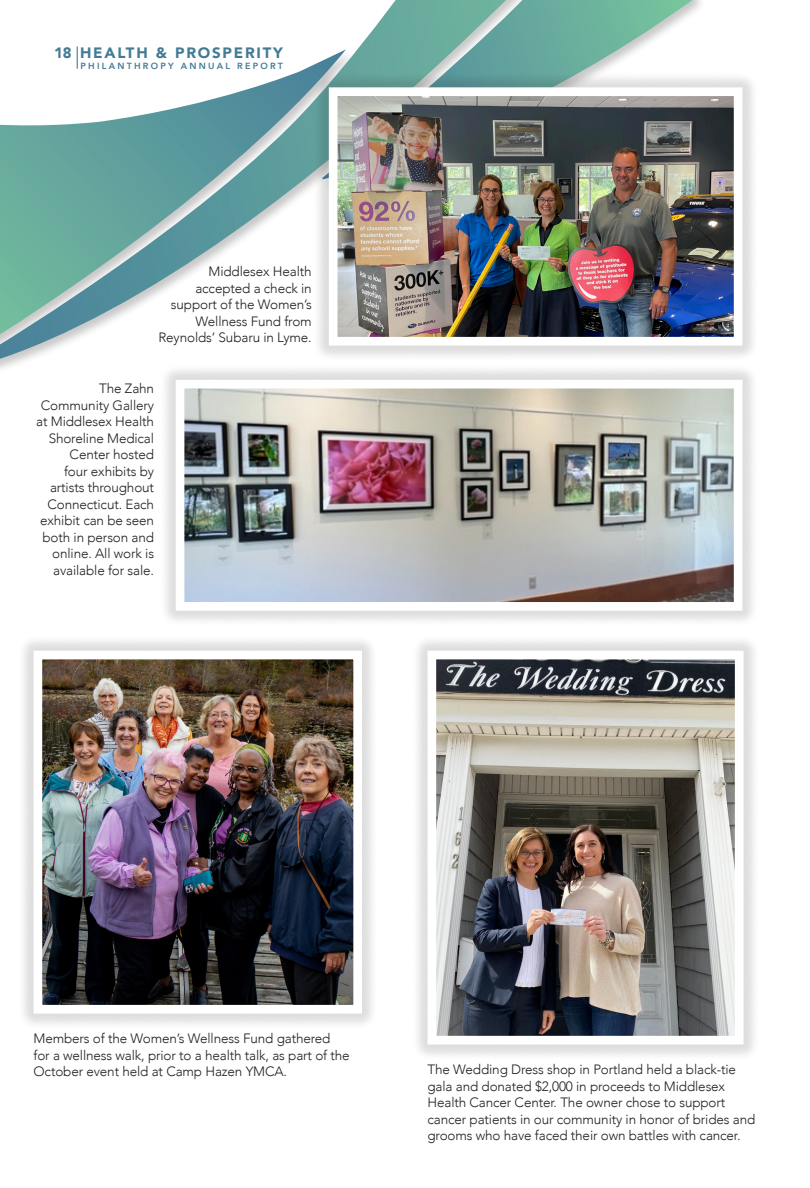
<style>
.page{position:relative;width:810px;height:1188px;background:#fff}
.page>*{position:absolute;margin:0;border:0;box-sizing:border-box;transform-origin:0 0}
.t1{font:900 15px "Avenir";letter-spacing:.12em;color:#437b95}
.STDHeader{font:300 13.5px/16.5px "Avenir";letter-spacing:-.01em;color:#231f20}
.t2{font:800 8.85px "Avenir";letter-spacing:.25em;color:#437b95}
</style>
<div class="page">
<svg style="left:661px;top:0;width:33px;height:34px"></svg>
<svg style="left:0;top:0;width:661px;height:369px"></svg>
<svg style="left:77px;top:47px;width:1px;height:22px"></svg>
<div style="left:17px;top:634px;width:361px;height:396px;background:#231f20;opacity:.15"></div>
<img style="left:44px;top:661px;width:308px;height:343px">
<div style="left:34px;top:651px;width:328px;height:363px;border:9px solid #fff"></div>
<div style="left:312px;top:71px;width:447px;height:291px;background:#231f20;opacity:.15"></div>
<img style="left:339px;top:97px;width:393px;height:239px">
<div style="left:329px;top:87px;width:413px;height:259px;border:9px solid #fff"></div>
<div style="left:159px;top:363px;width:600px;height:264px;background:#231f20;opacity:.15"></div>
<img style="left:186px;top:390px;width:547px;height:211px">
<div style="left:176px;top:380px;width:567px;height:231px;border:9px solid #fff"></div>
<div style="left:411px;top:634px;width:349px;height:427px;background:#231f20;opacity:.15"></div>
<img style="left:437px;top:661px;width:297px;height:374px">
<div style="left:427px;top:651px;width:317px;height:394px;border:9px solid #fff"></div>
<p class="t1" style="left:54px;top:40px;width:19px">18</p>
<p class="t1" style="left:80px;top:40px;width:204px">HEALTH &amp; PROSPERITY</p>
<p class="t2" style="left:81px;top:59px;width:204px">PHILANTHROPY ANNUAL REPORT</p>
<p class="STDHeader" style="left:158px;top:263px;width:155px;text-align:right">Middlesex Health accepted a check in support of the Women’s<br>Wellness Fund from<br>Reynolds’ Subaru in Lyme.</p>
<p class="STDHeader" style="left:36px;top:380px;width:119px;text-align:right">The Zahn<br>Community Gallery at Middlesex Health<br>Shoreline Medical<br>Center hosted<br>four exhibits by artists throughout<br>Connecticut. Each exhibit can be seen both in person and online. All work is available for sale.</p>
<p class="STDHeader" style="left:34px;top:1030px;width:318px">Members of the Women’s Wellness Fund gathered for a wellness walk, prior to a health talk, as part of the<br>October event held at Camp Hazen YMCA.</p>
<p class="STDHeader" style="left:427px;top:1061px;width:329px">The Wedding Dress shop in Portland held a black-tie gala and donated $2,000 in proceeds to Middlesex Health Cancer Center. The owner chose to support cancer patients in our community in honor of brides and grooms who have faced their own battles with cancer.</p>
</div>
